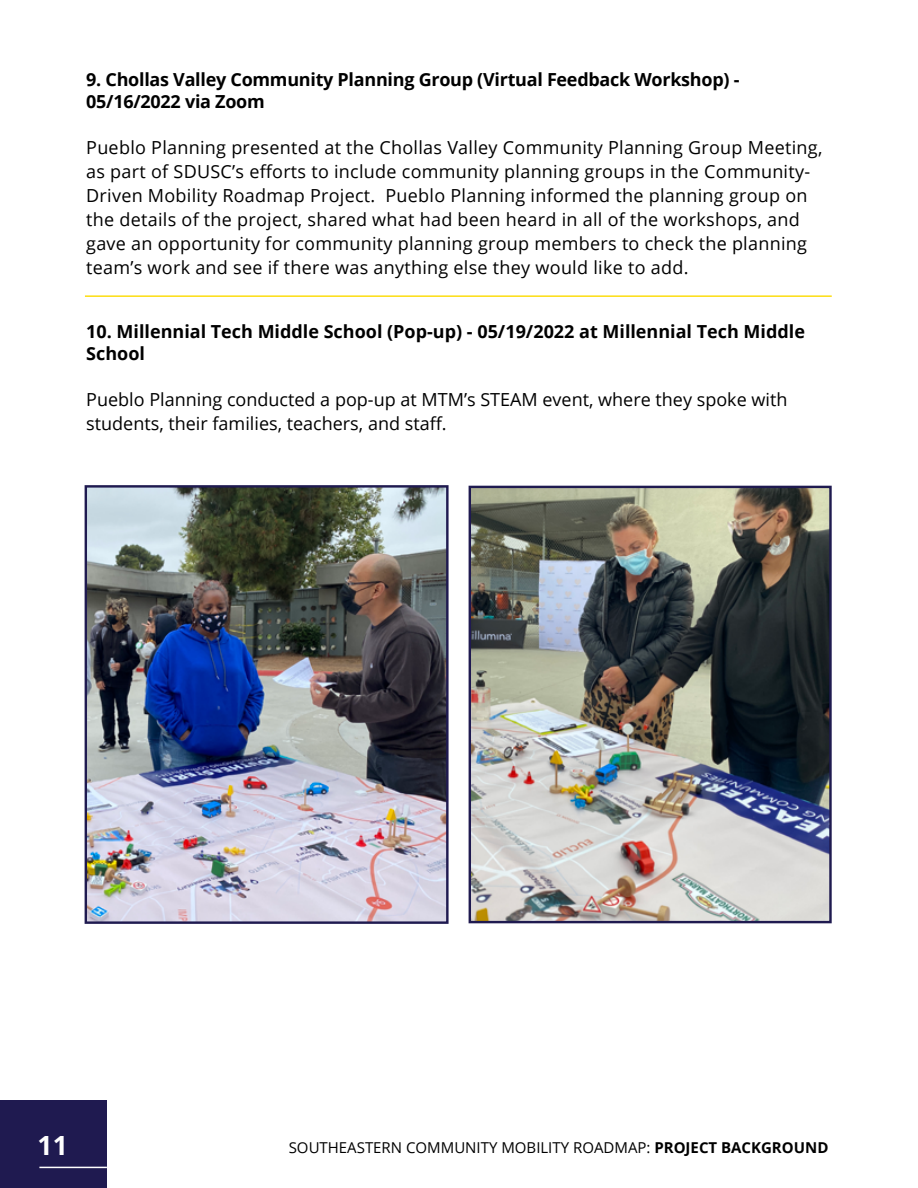
<style>
.page{position:relative;width:918px;height:1188px;background:#fff}
.page>*{position:absolute;margin:0;border:0;box-sizing:border-box;transform-origin:0 0}
.t1{font:700 26.4px "Open Sans";color:#fff}
.t2{font:18px/24px "Open Sans";letter-spacing:.015em;color:#000}
.t3{font:700 18px/21.6px "Open Sans";letter-spacing:-.015em;color:#000}
.t4{font:15px "Open Sans";color:#000}
.s1{font-weight:700}
</style>
<div class="page">
<hr style="left:85px;top:295px;width:747px;height:2px;background:#fddd10">
<img style="left:472px;top:489px;width:357px;height:431px">
<div style="left:469px;top:486px;width:363px;height:437px;border:2px solid #1f1a50"></div>
<img style="left:88px;top:488px;width:358px;height:433px">
<div style="left:85px;top:485px;width:364px;height:439px;border:2px solid #1f1a50"></div>
<div style="left:0;top:1100px;width:107px;height:88px;background:#1f1a50"></div>
<hr style="left:39px;top:1167px;width:68px;height:1px;background:#fff">
<p class="t3" style="left:86px;top:69px;width:655px">9. Chollas Valley Community Planning Group (Virtual Feedback Workshop) -<br>05/16/2022 via Zoom</p>
<p class="t2" style="left:86px;top:135px;width:738px">Pueblo Planning presented at the Chollas Valley Community Planning Group Meeting, as part of SDUSC’s efforts to include community planning groups in the Community-Driven Mobility Roadmap Project. Pueblo Planning informed the planning group on the details of the project, shared what had been heard in all of the workshops, and gave an opportunity for community planning group members to check the planning team’s work and see if there was anything else they would like to add.</p>
<p class="t3" style="left:86px;top:321px;width:720px">10. Millennial Tech Middle School (Pop-up) - 05/19/2022 at Millennial Tech Middle<br>School</p>
<p class="t2" style="left:86px;top:387px;width:703px">Pueblo Planning conducted a pop-up at MTM’s STEAM event, where they spoke with students, their families, teachers, and staff.</p>
<h1 class="t1" style="left:38px;top:1127px;width:32px">11</h1>
<p class="t4" style="left:289px;top:1138px;width:541px">SOUTHEASTERN COMMUNITY MOBILITY ROADMAP: <span class="s1">PROJECT BACKGROUND</span></p>
</div>
